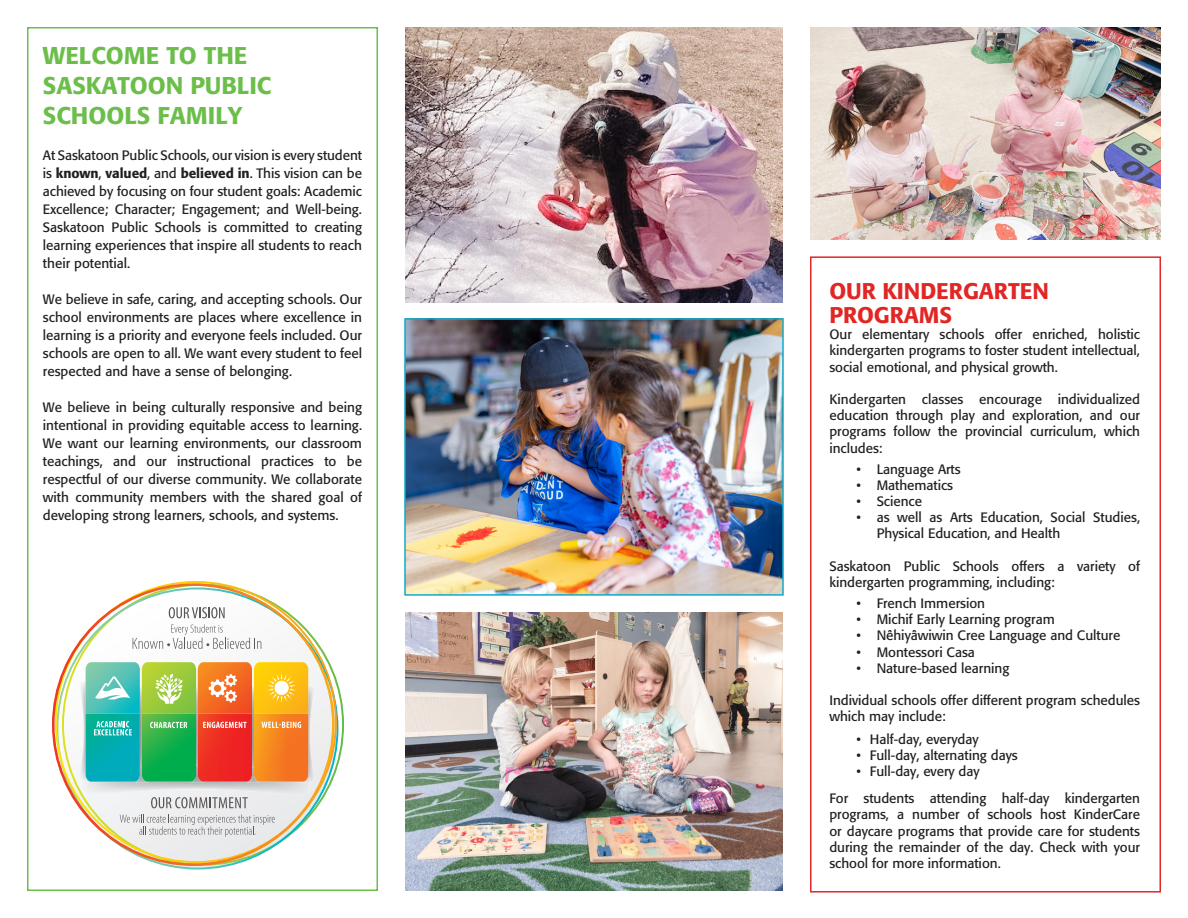
<style>
.page{position:relative;width:1188px;height:918px;background:#fff}
.page>*{position:absolute;margin:0;border:0;box-sizing:border-box;transform-origin:0 0}
.t1{font:500 24px/30px "Formata";color:#6cbe4b}
.t2{font:500 22.5px/24px "Formata";color:#e12725}
.t3{font:13.5px/18px "Formata";color:#231f20;text-align:justify}
.s1{font-weight:500}
</style>
<div class="page">
<img style="left:405px;top:27px;width:378px;height:276px">
<img style="left:405px;top:612px;width:378px;height:279px">
<img style="left:810px;top:27px;width:351px;height:213px">
<svg style="left:52px;top:583px;width:283px;height:283px"></svg>
<svg style="left:81px;top:662px;width:229px;height:121px;background:#a1a061"></svg>
<svg style="left:169px;top:607px;width:56px;height:11px"></svg>
<svg style="left:133px;top:624px;width:128px;height:25px"></svg>
<svg style="left:151px;top:797px;width:97px;height:11px"></svg>
<svg style="left:120px;top:814px;width:155px;height:23px"></svg>
<div style="left:27px;top:27px;width:351px;height:864px;border:2px solid #6cbe4b"></div>
<div style="left:810px;top:256px;width:351px;height:637px;border:2px solid #e12725"></div>
<img style="left:407px;top:321px;width:374px;height:272px">
<div style="left:404px;top:318px;width:380px;height:278px;border:2px solid #0fabc6"></div>
<p class="t1" style="left:43px;top:41px;width:230px">WELCOME TO THE<br>SASKATOON PUBLIC<br>SCHOOLS FAMILY</p>
<p class="t3" style="left:43px;top:147px;width:321px">At Saskatoon Public Schools, our vision is every student is <span class="s1">known</span>, <span class="s1">valued</span>, and <span class="s1">believed in</span>. This vision can be achieved by focusing on four student goals: Academic Excellence; Character; Engagement; and Well-being.<br>Saskatoon Public Schools is committed to creating learning experiences that inspire all students to reach their potential.</p>
<p class="t3" style="left:43px;top:291px;width:321px">We believe in safe, caring, and accepting schools. Our school environments are places where excellence in learning is a priority and everyone feels included. Our schools are open to all. We want every student to feel respected and have a sense of belonging.</p>
<p class="t3" style="left:43px;top:399px;width:321px">We believe in being culturally responsive and being intentional in providing equitable access to learning.<br>We want our learning environments, our classroom teachings, and our instructional practices to be respectful of our diverse community. We collaborate with community members with the shared goal of developing strong learners, schools, and systems.</p>
<p class="t2" style="left:829px;top:279px;width:221px">OUR KINDERGARTEN<br>PROGRAMS</p>
<p class="t3" style="left:829px;top:326px;width:312px;line-height:16.2px">Our elementary schools offer enriched, holistic kindergarten programs to foster student intellectual, social emotional, and physical growth.</p>
<p class="t3" style="left:829px;top:391px;width:312px;line-height:16.2px">Kindergarten classes encourage individualized education through play and exploration, and our programs follow the provincial curriculum, which includes:</p>
<p class="t3" style="left:856px;top:460px;width:106px">• Language Arts</p>
<p class="t3" style="left:856px;top:476px;width:98px">• Mathematics</p>
<p class="t3" style="left:856px;top:492px;width:67px">• Science</p>
<p class="t3" style="left:877px;top:509px;width:265px;line-height:16.2px;text-indent:-20px">• as well as Arts Education, Social Studies,<br>Physical Education, and Health</p>
<p class="t3" style="left:829px;top:558px;width:312px;line-height:16.2px">Saskatoon Public Schools offers a variety of kindergarten programming, including:</p>
<p class="t3" style="left:856px;top:594px;width:130px">• French Immersion</p>
<p class="t3" style="left:856px;top:610px;width:200px">• Michif Early Learning program</p>
<p class="t3" style="left:856px;top:627px;width:265px">• Nêhiyâwiwin Cree Language and Culture</p>
<p class="t3" style="left:856px;top:643px;width:120px">• Montessori Casa</p>
<p class="t3" style="left:856px;top:659px;width:155px">• Nature-based learning</p>
<p class="t3" style="left:829px;top:692px;width:312px;line-height:16.2px">Individual schools offer different program schedules which may include:</p>
<p class="t3" style="left:856px;top:730px;width:124px">• Half-day, everyday</p>
<p class="t3" style="left:856px;top:746px;width:163px">• Full-day, alternating days</p>
<p class="t3" style="left:856px;top:762px;width:125px">• Full-day, every day</p>
<p class="t3" style="left:829px;top:790px;width:312px;line-height:16.2px">For students attending half-day kindergarten programs, a number of schools host KinderCare or daycare programs that provide care for students during the remainder of the day. Check with your school for more information.</p>
</div>
